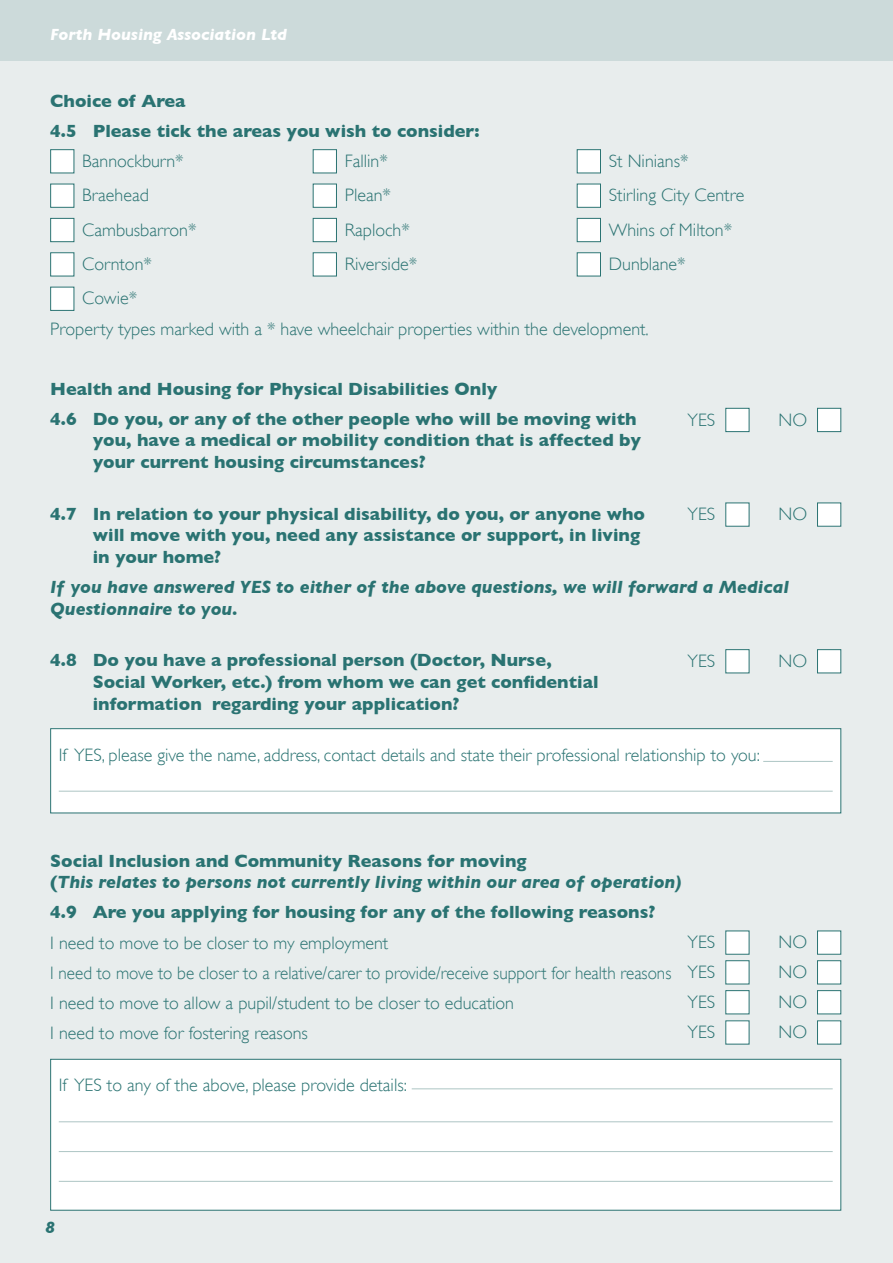
<style>
.page{position:relative;width:893px;height:1263px;background:#fff}
.page>*{position:absolute;margin:0;border:0;box-sizing:border-box;transform-origin:0 0}
.t1{font:300 18px/30.2px "Gill Sans";color:#2a7372}
.t2{font:700 18px/21.6px "Gill Sans";color:#2a7372}
.t3{font:italic 700 18px/21.6px "Gill Sans";color:#2a7372}
.t4{font:italic 700 16.5px "Gill Sans";color:#fff}
.t5{font:italic 700 16.5px "Gill Sans";color:#2a7372}
.s1{font-style:normal}
.s2{font-weight:700}
</style>
<div class="page">
<div style="left:0;top:1px;width:893px;height:1262px;background:#e8eded"></div>
<div style="left:0;top:0;width:893px;height:60px;background:#ccdada"></div>
<div style="left:51px;top:729px;width:790px;height:84px;background:#fff"></div>
<div style="left:50px;top:728px;width:791px;height:85px;border:1px solid #2a7372"></div>
<hr style="left:763px;top:761px;width:70px;height:1px;background:#adc5c4">
<hr style="left:59px;top:791px;width:774px;height:1px;background:#adc5c4">
<div style="left:51px;top:1059px;width:790px;height:151px;background:#fff"></div>
<div style="left:50px;top:1059px;width:791px;height:151px;border:1px solid #2a7372"></div>
<hr style="left:412px;top:1088px;width:421px;height:1px;background:#adc5c4">
<hr style="left:59px;top:1121px;width:774px;height:1px;background:#adc5c4">
<hr style="left:59px;top:1151px;width:774px;height:1px;background:#adc5c4">
<hr style="left:59px;top:1181px;width:774px;height:1px;background:#adc5c4">
<div style="left:51px;top:150px;width:23px;height:23px;background:#fff"></div>
<div style="left:50px;top:149px;width:24px;height:24px;border:1px solid #2a7372"></div>
<div style="left:313px;top:150px;width:23px;height:23px;background:#fff"></div>
<div style="left:313px;top:149px;width:24px;height:24px;border:1px solid #2a7372"></div>
<div style="left:577px;top:150px;width:23px;height:23px;background:#fff"></div>
<div style="left:577px;top:149px;width:24px;height:24px;border:1px solid #2a7372"></div>
<div style="left:51px;top:184px;width:23px;height:23px;background:#fff"></div>
<div style="left:50px;top:184px;width:24px;height:24px;border:1px solid #2a7372"></div>
<div style="left:313px;top:184px;width:23px;height:23px;background:#fff"></div>
<div style="left:313px;top:184px;width:24px;height:24px;border:1px solid #2a7372"></div>
<div style="left:577px;top:184px;width:23px;height:23px;background:#fff"></div>
<div style="left:577px;top:184px;width:24px;height:24px;border:1px solid #2a7372"></div>
<div style="left:51px;top:218px;width:23px;height:24px;background:#fff"></div>
<div style="left:50px;top:218px;width:24px;height:24px;border:1px solid #2a7372"></div>
<div style="left:313px;top:218px;width:23px;height:24px;background:#fff"></div>
<div style="left:313px;top:218px;width:24px;height:24px;border:1px solid #2a7372"></div>
<div style="left:577px;top:218px;width:23px;height:24px;background:#fff"></div>
<div style="left:577px;top:218px;width:24px;height:24px;border:1px solid #2a7372"></div>
<div style="left:51px;top:253px;width:23px;height:23px;background:#fff"></div>
<div style="left:50px;top:252px;width:24px;height:24px;border:1px solid #2a7372"></div>
<div style="left:313px;top:253px;width:23px;height:23px;background:#fff"></div>
<div style="left:313px;top:252px;width:24px;height:24px;border:1px solid #2a7372"></div>
<div style="left:577px;top:253px;width:23px;height:23px;background:#fff"></div>
<div style="left:577px;top:252px;width:24px;height:24px;border:1px solid #2a7372"></div>
<div style="left:51px;top:287px;width:23px;height:23px;background:#fff"></div>
<div style="left:50px;top:287px;width:24px;height:24px;border:1px solid #2a7372"></div>
<div style="left:726px;top:408px;width:23px;height:24px;background:#fff"></div>
<div style="left:725px;top:408px;width:24px;height:24px;border:1px solid #2a7372"></div>
<div style="left:817px;top:408px;width:24px;height:24px;background:#fff"></div>
<div style="left:817px;top:408px;width:24px;height:24px;border:1px solid #2a7372"></div>
<div style="left:726px;top:503px;width:23px;height:23px;background:#fff"></div>
<div style="left:817px;top:503px;width:24px;height:23px;background:#fff"></div>
<div style="left:817px;top:502px;width:24px;height:25px;border:1px solid #2a7372"></div>
<div style="left:726px;top:650px;width:23px;height:23px;background:#fff"></div>
<div style="left:725px;top:649px;width:24px;height:24px;border:1px solid #2a7372"></div>
<div style="left:817px;top:650px;width:24px;height:23px;background:#fff"></div>
<div style="left:817px;top:649px;width:24px;height:24px;border:1px solid #2a7372"></div>
<div style="left:726px;top:931px;width:23px;height:23px;background:#fff"></div>
<div style="left:817px;top:931px;width:24px;height:23px;background:#fff"></div>
<div style="left:817px;top:930px;width:24px;height:25px;border:1px solid #2a7372"></div>
<div style="left:726px;top:961px;width:23px;height:23px;background:#fff"></div>
<div style="left:725px;top:960px;width:24px;height:24px;border:1px solid #2a7372"></div>
<div style="left:817px;top:961px;width:24px;height:23px;background:#fff"></div>
<div style="left:817px;top:960px;width:24px;height:24px;border:1px solid #2a7372"></div>
<div style="left:726px;top:991px;width:23px;height:23px;background:#fff"></div>
<div style="left:725px;top:990px;width:24px;height:24px;border:1px solid #2a7372"></div>
<div style="left:817px;top:991px;width:24px;height:23px;background:#fff"></div>
<div style="left:817px;top:990px;width:24px;height:24px;border:1px solid #2a7372"></div>
<div style="left:726px;top:1021px;width:23px;height:23px;background:#fff"></div>
<div style="left:817px;top:1021px;width:24px;height:23px;background:#fff"></div>
<p class="t4" style="left:50px;top:25px;width:238px">Forth Housing Association Ltd</p>
<p class="t2" style="left:50px;top:90px;width:137px">Choice of Area</p>
<p class="t2" style="left:50px;top:120px;width:431px">4.5 Please tick the areas you wish to consider:</p>
<p class="t1" style="left:82px;top:146px;width:103px">Bannockburn*</p>
<p class="t1" style="left:345px;top:146px;width:44px">Fallin*</p>
<p class="t1" style="left:609px;top:146px;width:81px">St Ninians*</p>
<p class="t1" style="left:82px;top:180px;width:68px">Braehead</p>
<p class="t1" style="left:345px;top:180px;width:48px">Plean*</p>
<p class="t1" style="left:609px;top:180px;width:137px">Stirling City Centre</p>
<p class="t1" style="left:82px;top:215px;width:116px">Cambusbarron*</p>
<p class="t1" style="left:345px;top:215px;width:67px">Raploch*</p>
<p class="t1" style="left:609px;top:215px;width:125px">Whins of Milton*</p>
<p class="t1" style="left:82px;top:249px;width:71px">Cornton*</p>
<p class="t1" style="left:345px;top:249px;width:74px">Riverside*</p>
<p class="t1" style="left:609px;top:249px;width:78px">Dunblane*</p>
<p class="t1" style="left:50px;top:283px;width:600px;text-indent:32px">Cowie*<br>Property types marked with a * have wheelchair properties within the development.</p>
<p class="t2" style="left:50px;top:373px;width:588px;line-height:30.2px">Health and Housing for Physical Disabilities Only<br>4.6 Do you, or any of the other people who will be moving with</p>
<p class="t2" style="left:93px;top:429px;width:550px">you, have a medical or mobility condition that is affected by your current housing circumstances?</p>
<p class="t2" style="left:93px;top:503px;width:554px;text-indent:-43px">4.7 In relation to your physical disability, do you, or anyone who will move with you, need any assistance or support, in living in your home?</p>
<p class="t3" style="left:50px;top:576px;width:740px">If you have answered YES to either of the above questions, we will forward a Medical<br>Questionnaire to you.</p>
<p class="t2" style="left:93px;top:649px;width:507px;text-indent:-43px">4.8 Do you have a professional person (Doctor, Nurse,<br>Social Worker, etc.) from whom we can get confidential information regarding your application?</p>
<p class="t1" style="left:59px;top:740px;width:703px">If YES, please give the name, address, contact details and state their professional relationship to you:</p>
<p class="t1" style="left:688px;top:404px;width:29px">YES</p>
<p class="t1" style="left:778px;top:404px;width:30px">NO</p>
<p class="t1" style="left:688px;top:499px;width:29px">YES</p>
<p class="t1" style="left:778px;top:499px;width:30px">NO</p>
<p class="t1" style="left:688px;top:646px;width:29px">YES</p>
<p class="t1" style="left:778px;top:646px;width:30px">NO</p>
<p class="t3" style="left:50px;top:850px;width:633px"><span class="s1">Social Inclusion and Community Reasons for moving<br>(</span>This relates to persons not currently living within our area of operation)</p>
<p class="t1" style="left:50px;top:897px;width:623px"><span class="s2">4.9 Are you applying for housing for any of the following reasons?<br></span>I need to move to be closer to my employment<br>I need to move to be closer to a relative/carer to provide/receive support for health reasons I need to move to allow a pupil/student to be closer to education<br>I need to move for fostering reasons</p>
<p class="t1" style="left:59px;top:1069px;width:350px">If YES to any of the above, please provide details:</p>
<p class="t1" style="left:688px;top:927px;width:29px">YES</p>
<p class="t1" style="left:778px;top:927px;width:30px">NO</p>
<p class="t1" style="left:688px;top:957px;width:29px">YES</p>
<p class="t1" style="left:778px;top:957px;width:30px">NO</p>
<p class="t1" style="left:688px;top:987px;width:29px">YES</p>
<p class="t1" style="left:778px;top:987px;width:30px">NO</p>
<p class="t1" style="left:688px;top:1017px;width:29px">YES</p>
<p class="t1" style="left:778px;top:1017px;width:30px">NO</p>
<p class="t5" style="left:45px;top:1217px;width:11px">8</p>
</div>
